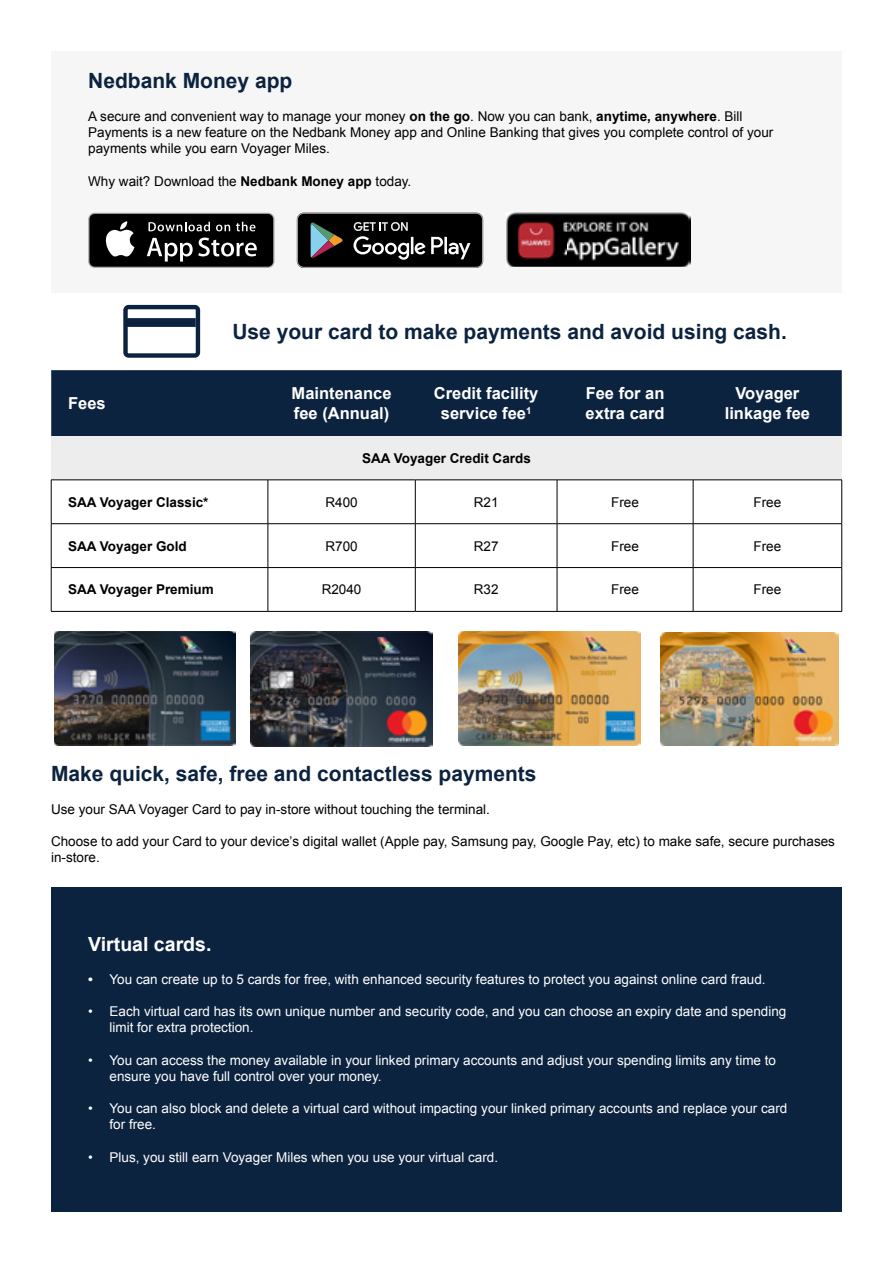
<style>
.page{position:relative;width:893px;height:1263px;background:#fff}
.page>*{position:absolute;margin:0;border:0;box-sizing:border-box;transform-origin:0 0}
.t1{font:700 21px "Arial";color:#0c2340}
.t2{font:700 19.5px "Arial";color:#fff}
.t3{font:700 16.5px/19.8px "Arial";color:#fff}
.t4{font:13.5px/16.2px "Arial";color:#fff}
.t5{font:13.5px/16.2px "Arial";color:#000}
.t6{font:700 13.5px "Arial";color:#000}
.s1{font-weight:700}
</style>
<div class="page">
<div style="left:51px;top:51px;width:791px;height:241px;background:#f6f6f6"></div>
<div style="left:51px;top:887px;width:791px;height:325px;background:#0c2340"></div>
<div style="left:51px;top:370px;width:791px;height:66px;background:#0c2340"></div>
<div style="left:51px;top:436px;width:791px;height:44px;background:#ededed"></div>
<hr style="left:268px;top:480px;width:1px;height:43px;background:#000">
<hr style="left:415px;top:480px;width:1px;height:43px;background:#000">
<hr style="left:557px;top:480px;width:1px;height:43px;background:#000">
<hr style="left:693px;top:480px;width:1px;height:43px;background:#000">
<hr style="left:51px;top:523px;width:217px;height:1px;background:#000">
<hr style="left:268px;top:523px;width:147px;height:1px;background:#000">
<hr style="left:268px;top:524px;width:1px;height:43px;background:#000">
<hr style="left:415px;top:523px;width:142px;height:1px;background:#000">
<hr style="left:415px;top:524px;width:1px;height:43px;background:#000">
<hr style="left:557px;top:523px;width:136px;height:1px;background:#000">
<hr style="left:557px;top:524px;width:1px;height:43px;background:#000">
<hr style="left:693px;top:523px;width:149px;height:1px;background:#000">
<hr style="left:693px;top:524px;width:1px;height:43px;background:#000">
<hr style="left:51px;top:567px;width:217px;height:1px;background:#000">
<hr style="left:268px;top:567px;width:147px;height:1px;background:#000">
<hr style="left:268px;top:568px;width:1px;height:43px;background:#000">
<hr style="left:415px;top:567px;width:142px;height:1px;background:#000">
<hr style="left:415px;top:568px;width:1px;height:43px;background:#000">
<hr style="left:557px;top:567px;width:136px;height:1px;background:#000">
<hr style="left:557px;top:568px;width:1px;height:43px;background:#000">
<hr style="left:693px;top:567px;width:149px;height:1px;background:#000">
<hr style="left:693px;top:568px;width:1px;height:43px;background:#000">
<hr style="left:51px;top:480px;width:217px;height:1px;background:#000">
<hr style="left:51px;top:480px;width:1px;height:43px;background:#000">
<hr style="left:268px;top:480px;width:147px;height:1px;background:#000">
<hr style="left:415px;top:480px;width:142px;height:1px;background:#000">
<hr style="left:557px;top:480px;width:136px;height:1px;background:#000">
<hr style="left:693px;top:480px;width:149px;height:1px;background:#000">
<hr style="left:841px;top:480px;width:1px;height:43px;background:#000">
<hr style="left:51px;top:524px;width:1px;height:43px;background:#000">
<hr style="left:841px;top:524px;width:1px;height:43px;background:#000">
<hr style="left:51px;top:568px;width:1px;height:43px;background:#000">
<hr style="left:841px;top:568px;width:1px;height:43px;background:#000">
<hr style="left:51px;top:611px;width:217px;height:1px;background:#000">
<hr style="left:268px;top:611px;width:147px;height:1px;background:#000">
<hr style="left:415px;top:611px;width:142px;height:1px;background:#000">
<hr style="left:557px;top:611px;width:136px;height:1px;background:#000">
<hr style="left:693px;top:611px;width:149px;height:1px;background:#000">
<svg style="left:297px;top:213px;width:186px;height:55px;background:#282929"></svg>
<svg style="left:88px;top:213px;width:186px;height:55px"></svg>
<div style="left:89px;top:214px;width:184px;height:53px;background:#000;border-radius:5px"></div>
<svg style="left:105px;top:221px;width:30px;height:36px"></svg>
<svg style="left:147px;top:238px;width:110px;height:24px"></svg>
<svg style="left:148px;top:222px;width:62px;height:9px"></svg>
<svg style="left:216px;top:225px;width:14px;height:6px"></svg>
<svg style="left:236px;top:222px;width:19px;height:9px"></svg>
<img style="left:506px;top:213px;width:184px;height:53px">
<img style="left:458px;top:632px;width:182px;height:114px">
<img style="left:54px;top:632px;width:182px;height:114px">
<img style="left:660px;top:632px;width:179px;height:113px">
<img style="left:251px;top:631px;width:181px;height:115px">
<svg style="left:123px;top:305px;width:77px;height:53px"></svg>
<div style="left:125px;top:318px;width:71px;height:9px;background:#0c2340"></div>
<h1 class="t1" style="left:88px;top:67px;width:206px">Nedbank Money app</h1>
<p class="t5" style="left:88px;top:108px;width:687px">A secure and convenient way to manage your money <span class="s1">on the go</span>. Now you can bank, <span class="s1">anytime, anywhere</span>. Bill<br>Payments is a new feature on the Nedbank Money app and Online Banking that gives you complete control of your payments while you earn Voyager Miles.</p>
<p class="t5" style="left:88px;top:173px;width:325px">Why wait? Download the <span class="s1">Nedbank Money app</span> today.</p>
<h1 class="t1" style="left:232px;top:318px;width:556px">Use your card to make payments and avoid using cash.</h1>
<p class="t3" style="left:68px;top:394px;width:39px">Fees</p>
<p class="t3" style="left:292px;top:384px;width:101px">Maintenance fee (Annual)</p>
<p class="t3" style="left:434px;top:384px;width:106px;text-align:center">Credit facility service fee<sup>1</sup></p>
<p class="t3" style="left:586px;top:384px;width:80px">Fee for an extra card</p>
<p class="t3" style="left:725px;top:384px;width:87px;text-align:center">Voyager linkage fee</p>
<p class="t6" style="left:362px;top:449px;width:170px">SAA Voyager Credit Cards</p>
<p class="t6" style="left:68px;top:493px;width:142px">SAA Voyager Classic*</p>
<p class="t5" style="left:325px;top:494px;width:34px">R400</p>
<p class="t5" style="left:474px;top:494px;width:26px">R21</p>
<p class="t5" style="left:611px;top:494px;width:29px">Free</p>
<p class="t5" style="left:754px;top:494px;width:29px">Free</p>
<p class="t6" style="left:68px;top:537px;width:120px">SAA Voyager Gold</p>
<p class="t5" style="left:325px;top:538px;width:34px">R700</p>
<p class="t5" style="left:474px;top:538px;width:26px">R27</p>
<p class="t5" style="left:611px;top:538px;width:29px">Free</p>
<p class="t5" style="left:754px;top:538px;width:29px">Free</p>
<p class="t6" style="left:68px;top:581px;width:147px">SAA Voyager Premium</p>
<p class="t5" style="left:322px;top:582px;width:41px">R2040</p>
<p class="t5" style="left:474px;top:582px;width:26px">R32</p>
<p class="t5" style="left:611px;top:582px;width:29px">Free</p>
<p class="t5" style="left:754px;top:582px;width:29px">Free</p>
<h1 class="t1" style="left:51px;top:760px;width:487px">Make quick, safe, free and contactless payments</h1>
<p class="t5" style="left:51px;top:801px;width:440px">Use your SAA Voyager Card to pay in-store without touching the terminal.</p>
<p class="t5" style="left:51px;top:833px;width:785px">Choose to add your Card to your device’s digital wallet (Apple pay, Samsung pay, Google Pay, etc) to make safe, secure purchases in-store.</p>
<h2 class="t2" style="left:88px;top:931px;width:125px">Virtual cards.</h2>
<p class="t4" style="left:88px;top:971px;width:679px"><span class="s1">•</span> You can create up to 5 cards for free, with enhanced security features to protect you against online card fraud.</p>
<p class="t4" style="left:109px;top:1003px;width:678px;text-indent:-21px">• Each virtual card has its own unique number and security code, and you can choose an expiry date and spending limit for extra protection.</p>
<p class="t4" style="left:109px;top:1052px;width:668px;text-indent:-21px">• You can access the money available in your linked primary accounts and adjust your spending limits any time to ensure you have full control over your money.</p>
<p class="t4" style="left:109px;top:1100px;width:679px;text-indent:-21px">• You can also block and delete a virtual card without impacting your linked primary accounts and replace your card for free.</p>
<p class="t4" style="left:88px;top:1149px;width:411px">• Plus, you still earn Voyager Miles when you use your virtual card.</p>
</div>
